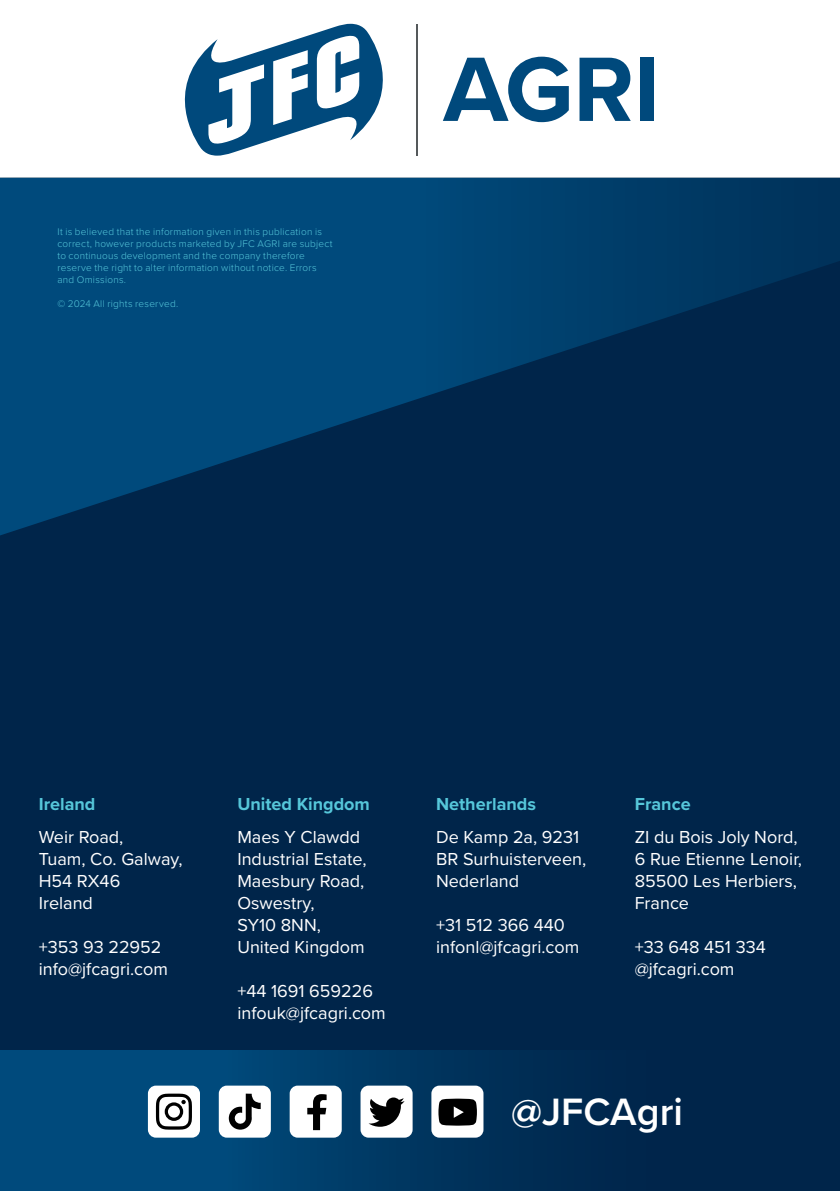
<style>
.page{position:relative;width:840px;height:1191px;background:#fff}
.page>*{position:absolute;margin:0;border:0;box-sizing:border-box;transform-origin:0 0}
.t1{font:600 39.6px "Proxima Nova";color:#fff}
.t2{font:18px/22px "Proxima Nova";color:#fff}
.t3{font:700 18px "Proxima Nova";color:#56c7da}
.t4{font:300 10px/12px "Proxima Nova";letter-spacing:.025em;color:#56c7da}
</style>
<div class="page">
<div style="left:0;top:234px;width:839px;height:957px;background:#00254a"></div>
<svg style="left:0;top:178px;width:839px;height:357px"></svg>
<div style="left:0;top:1051px;width:839px;height:140px;background:linear-gradient(to right,#025285,#001e40)"></div>
<div style="left:148px;top:1085px;width:52px;height:52px;background:#fff;border-radius:8px"></div>
<svg style="left:156px;top:1093px;width:36px;height:36px"></svg>
<div style="left:219px;top:1085px;width:52px;height:52px;background:#fff;border-radius:8px"></div>
<svg style="left:229px;top:1093px;width:31px;height:36px"></svg>
<div style="left:289px;top:1085px;width:52px;height:52px;background:#fff;border-radius:8px"></div>
<svg style="left:307px;top:1094px;width:19px;height:36px"></svg>
<div style="left:360px;top:1085px;width:52px;height:52px;background:#fff;border-radius:8px"></div>
<svg style="left:368px;top:1097px;width:36px;height:29px"></svg>
<div style="left:431px;top:1085px;width:52px;height:52px;background:#fff;border-radius:8px"></div>
<svg style="left:438px;top:1098px;width:38px;height:27px"></svg>
<svg style="left:443px;top:57px;width:125px;height:65px"></svg>
<svg style="left:579px;top:58px;width:51px;height:63px"></svg>
<div style="left:640px;top:58px;width:13px;height:63px;background:#00497c"></div>
<hr style="left:415px;top:24px;width:2px;height:131px;background:#55595b">
<svg style="left:185px;top:24px;width:198px;height:132px"></svg>
<p class="t4" style="left:57px;top:225px;width:276px">It is believed that the information given in this publication is correct, however products marketed by JFC AGRI are subject to continuous development and the company therefore reserve the right to alter information without notice. Errors and Omissions.</p>
<p class="t4" style="left:57px;top:297px;width:122px">© 2024 All rights reserved.</p>
<p class="t3" style="left:39px;top:790px;width:58px">Ireland</p>
<p class="t2" style="left:39px;top:825px;width:145px">Weir Road,<br>Tuam, Co. Galway,<br>H54 RX46<br>Ireland</p>
<p class="t2" style="left:39px;top:935px;width:131px">+353 93 22952 info@jfcagri.com</p>
<p class="t3" style="left:237px;top:790px;width:134px">United Kingdom</p>
<p class="t2" style="left:237px;top:825px;width:131px">Maes Y Clawdd<br>Industrial Estate,<br>Maesbury Road,<br>Oswestry,<br>SY10 8NN,<br>United Kingdom</p>
<p class="t2" style="left:237px;top:979px;width:150px">+44 1691 659226 infouk@jfcagri.com</p>
<p class="t3" style="left:436px;top:790px;width:101px">Netherlands</p>
<p class="t2" style="left:436px;top:825px;width:152px">De Kamp 2a, 9231<br>BR Surhuisterveen,<br>Nederland</p>
<p class="t2" style="left:436px;top:913px;width:145px">+31 512 366 440 infonl@jfcagri.com</p>
<p class="t3" style="left:634px;top:790px;width:57px">France</p>
<p class="t2" style="left:634px;top:825px;width:169px">ZI du Bois Joly Nord,<br>6 Rue Etienne Lenoir,<br>85500 Les Herbiers,<br>France</p>
<p class="t2" style="left:634px;top:935px;width:132px">+33 648 451 334 @jfcagri.com</p>
<h1 class="t1" style="left:511px;top:1082px;width:173px">@JFCAgri</h1>
</div>
